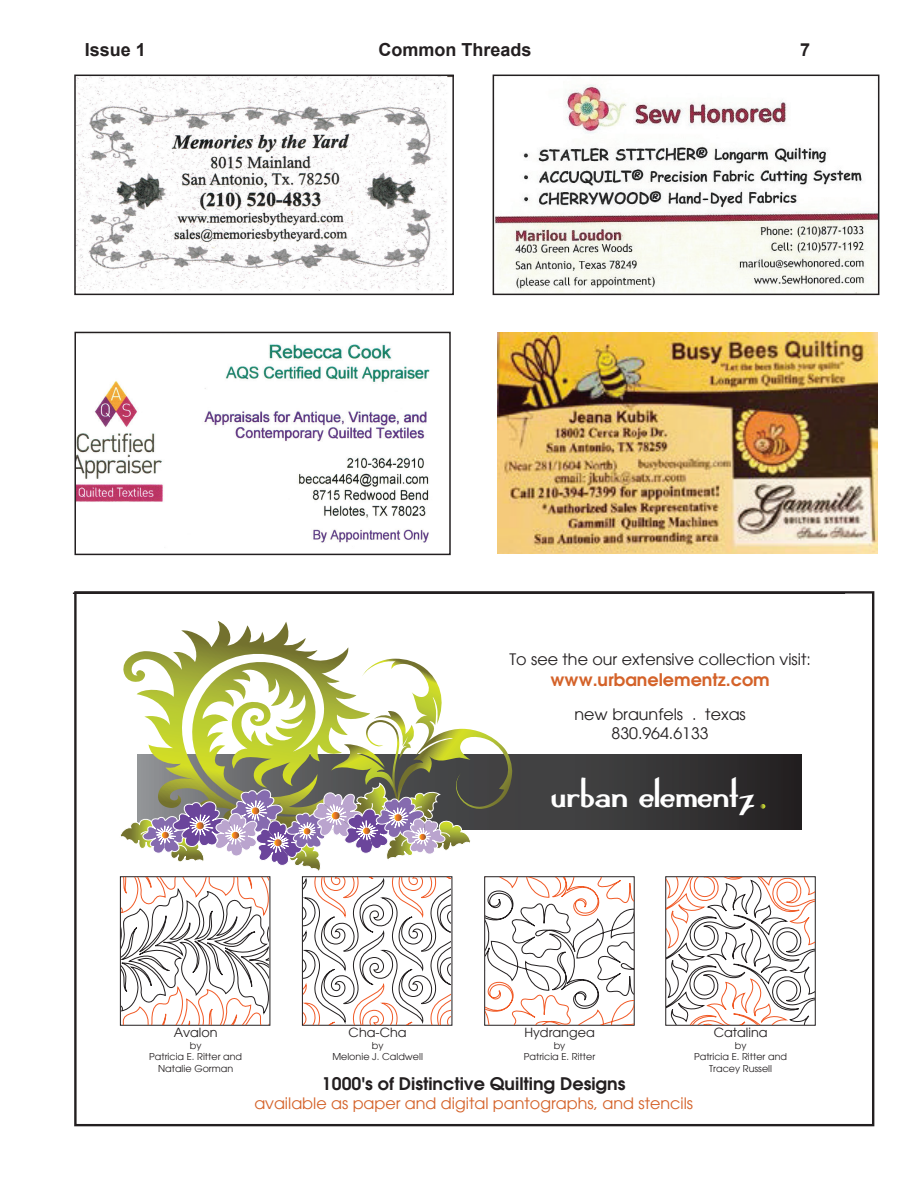
<style>
.page{position:relative;width:918px;height:1188px;background:#fff}
.page>*{position:absolute;margin:0;border:0;box-sizing:border-box;transform-origin:0 0}
.t1{font:29.4px "Claritty Bold";color:#fff;scale:1.06 1}
.t2{font:700 18px "Arial";color:#231f20}
.t3{font:600 17.4px "Avant Garde";color:#231f20}
.t4{font:600 17.4px "Avant Garde";color:#d46229}
.t5{font:15.75px/18.9px "Avant Garde";color:#231f20;text-align:center}
.t6{font:15.75px "Avant Garde";color:#d46229}
.t7{font:12.6px "Avant Garde";color:#231f20}
.t8{font:9.45px/11.4px "Avant Garde";color:#231f20;text-align:center}
</style>
<div class="page">
<hr style="left:73px;top:592px;width:772px;height:2px;background:#231f20">
<img style="left:77px;top:78px;width:370px;height:213px">
<div style="left:74px;top:75px;width:380px;height:220px;border:2px solid #231f20"></div>
<img style="left:77px;top:344px;width:353px;height:199px">
<div style="left:74px;top:332px;width:377px;height:223px;border:2px solid #231f20"></div>
<img style="left:496px;top:84px;width:380px;height:208px">
<div style="left:493px;top:75px;width:386px;height:220px;border:2px solid #231f20"></div>
<img style="left:498px;top:333px;width:380px;height:220px">
<svg style="left:640px;top:755px;width:161px;height:74px"></svg>
<svg style="left:127px;top:629px;width:222px;height:30px"></svg>
<svg style="left:760px;top:804px;width:5px;height:5px"></svg>
<svg style="left:665px;top:876px;width:151px;height:150px"></svg>
<svg style="left:119px;top:659px;width:521px;height:367px"></svg>
<h2 class="t2" style="left:85px;top:37px;width:63px">Issue 1</h2>
<h2 class="t2" style="left:378px;top:37px;width:155px">Common Threads</h2>
<h2 class="t2" style="left:800px;top:37px;width:12px">7</h2>
<h3 class="t5" style="left:509px;top:650px;width:303px">To see the our extensive collection visit:</h3>
<h3 class="t4" style="left:551px;top:668px;width:221px">www.urbanelementz.com</h3>
<h3 class="t5" style="left:575px;top:705px;width:173px">new braunfels . texas<br>830.964.6133</h3>
<h1 class="t1" style="left:551px;top:777px;width:194px">urban elementz</h1>
<h3 class="t7" style="left:174px;top:1025px;width:45px">Avalon</h3>
<p class="t8" style="left:149px;top:1040px;width:94px">by<br>Patricia E. Ritter and<br>Natalie Gorman</p>
<h3 class="t7" style="left:349px;top:1025px;width:60px">Cha-Cha</h3>
<p class="t8" style="left:332px;top:1040px;width:92px">by<br>Melonie J. Caldwell</p>
<h3 class="t3" style="left:322px;top:1072px;width:305px">1000's of Distinctive Quilting Designs</h3>
<h3 class="t6" style="left:254px;top:1094px;width:440px">available as paper and digital pantographs, and stencils</h3>
<h3 class="t7" style="left:714px;top:1025px;width:55px">Catalina</h3>
<p class="t8" style="left:694px;top:1040px;width:94px">by<br>Patricia E. Ritter and<br>Tracey Russell</p>
<h3 class="t7" style="left:524px;top:1025px;width:72px">Hydrangea</h3>
<p class="t8" style="left:524px;top:1040px;width:73px">by<br>Patricia E. Ritter</p>
</div>
